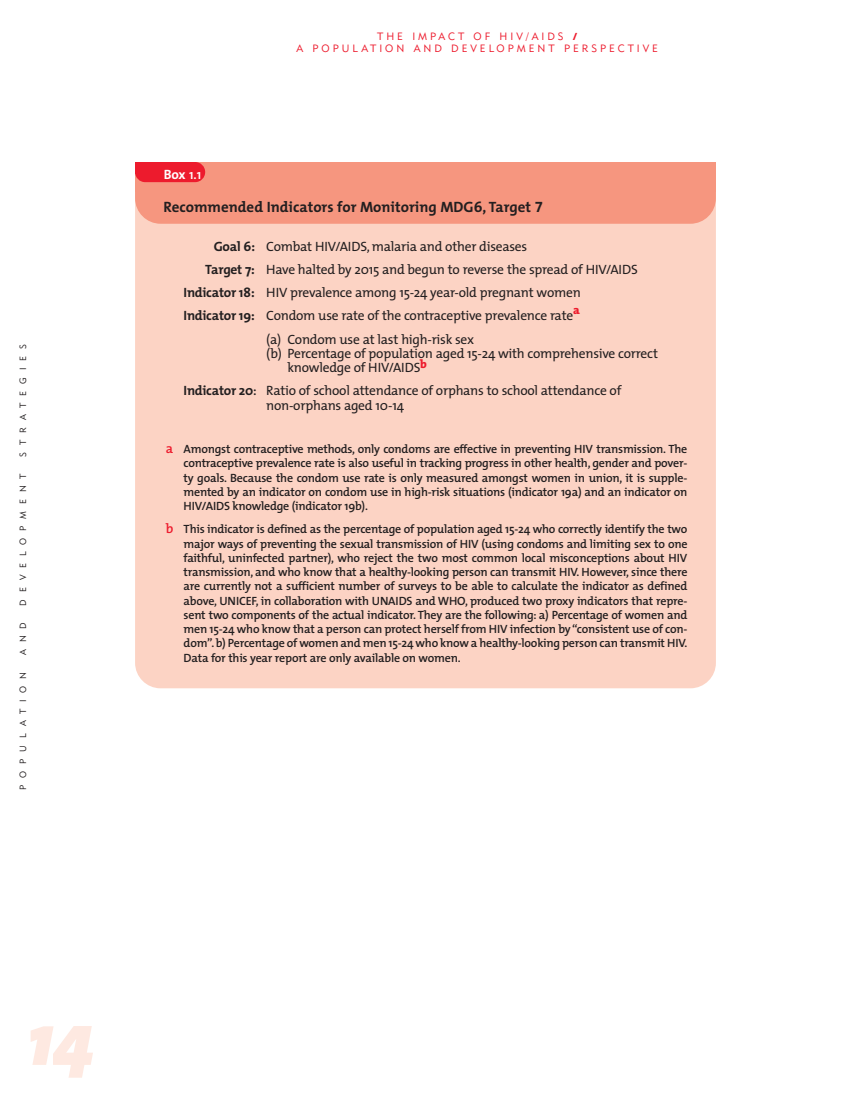
<style>
.page{position:relative;width:851px;height:1107px;background:#fff}
.page>*{position:absolute;margin:0;border:0;box-sizing:border-box;transform-origin:0 0}
.t1{font:italic 900 75px "The Mix";color:#fee9e1}
.t2{font:700 15px "The Mix";color:#231f20}
.t3{font:13.5px/14.2px "The Mix";letter-spacing:-.02em;color:#231f20}
.t4{font:700 13.5px "The Mix";color:#fff}
.t5{font:600 12px/14.2px "The Mix";letter-spacing:-.02em;color:#231f20;text-align:justify}
.t6{font:10.5px/12.3px "Geometric 415 BT Lite A";letter-spacing:.285em;color:#ed1b2d;text-align:center}
.t7{font:9px "Geometric 415 BT Lite A";letter-spacing:.77em;color:#231f20}
.s1{font-weight:600}
.s2{font-family:"The Mix";font-weight:800}
.s3{font-family:"The Mix Bold Expert";font-weight:400}
.s4{font-weight:700}
.s5{font-size:13.5px;color:#ed1b2d}
</style>
<div class="page">
<div style="left:135px;top:162px;width:581px;height:526px;background:#fcd3c4;border-radius:26px"></div>
<div style="left:135px;top:162px;width:581px;height:62px;background:#f6967f;border-radius:26px"></div>
<div style="left:135px;top:162px;width:70px;height:20px;background:#ed1b2d;border-radius:10px"></div>
<div style="left:135px;top:162px;width:56px;height:11px;background:#ed1b2d"></div>
<p class="t7" style="left:20px;top:457px;width:114px;rotate:-90deg">STRATEGIES</p>
<p class="t7" style="left:20px;top:606px;width:134px;rotate:-90deg">DEVELOPMENT</p>
<p class="t7" style="left:20px;top:655px;width:34px;rotate:-90deg">AND</p>
<p class="t7" style="left:20px;top:790px;width:119px;rotate:-90deg">POPULATION</p>
<p class="t4" style="left:164px;top:169px;width:39px">Box <span class="s1">1.1</span></p>
<p class="t6" style="left:296px;top:31px;width:363px">THE IMPACT OF HIV/AIDS <span class="s2">/<br></span>A POPULATION AND DEVELOPMENT PERSPECTIVE</p>
<p class="t2" style="left:164px;top:202px;width:381px">Recommended Indicators for Monitoring MDG6, Target <span class="s3">7</span></p>
<p class="t3" style="left:214px;top:240px;width:315px"><span class="s4">Goal 6:</span> Combat HIV/AIDS, malaria and other diseases</p>
<p class="t3" style="left:205px;top:264px;width:434px"><span class="s4">Target 7:</span> Have halted by 2015 and begun to reverse the spread of HIV/AIDS</p>
<p class="t3" style="left:184px;top:287px;width:398px"><span class="s4">Indicator 18:</span> HIV prevalence among 15-24 year-old pregnant women</p>
<p class="t3" style="left:184px;top:310px;width:397px"><span class="s4">Indicator 19:</span> Condom use rate of the contraceptive prevalence rate<sup>a</sup></p>
<p class="t3" style="left:266px;top:333px;width:209px">(a) Condom use at last high-risk sex</p>
<p class="t3" style="left:287px;top:348px;width:372px;text-indent:-21px">(b) Percentage of population aged 15-24 with comprehensive correct knowledge of HIV/AIDS<sup>b</sup></p>
<p class="t3" style="left:266px;top:385px;width:356px;text-indent:-83px"><span class="s4">Indicator 20</span><span class="s1">:</span> Ratio of school attendance of orphans to school attendance of non-orphans aged 10-14</p>
<p class="t5" style="left:184px;top:443px;width:505px;text-indent:-18px"><span class="s5">a</span> Amongst contraceptive methods, only condoms are effective in preventing HIV transmission. The contraceptive prevalence rate is also useful in tracking progress in other health, gender and pover&shy;ty goals. Because the condom use rate is only measured amongst women in union, it is supple&shy;mented by an indicator on condom use in high-risk situations (indicator 19a) and an indicator on HIV/AIDS knowledge (indicator 19b).</p>
<p class="t5" style="left:184px;top:523px;width:505px;text-indent:-18px"><span class="s5">b</span> This indicator is defined as the percentage of population aged 15-24 who correctly identify the two major ways of preventing the sexual transmission of HIV (using condoms and limiting sex to one faithful, uninfected partner), who reject the two most common local misconceptions about HIV transmission, and who know that a healthy-looking person can transmit HIV. However, since there are currently not a sufficient number of surveys to be able to calculate the indicator as defined above, UNICEF, in collaboration with UNAIDS and WHO, produced two proxy indicators that repre&shy;sent two components of the actual indicator. They are the following: a) Percentage of women and men 15-24 who know that a person can protect herself from HIV infection by “consistent use of con&shy;dom”. b) Percentage of women and men 15-24 who know a healthy-looking person can transmit HIV.<br>Data for this year report are only available on women.</p>
<h1 class="t1" style="left:27px;top:1011px;width:69px">14</h1>
</div>
